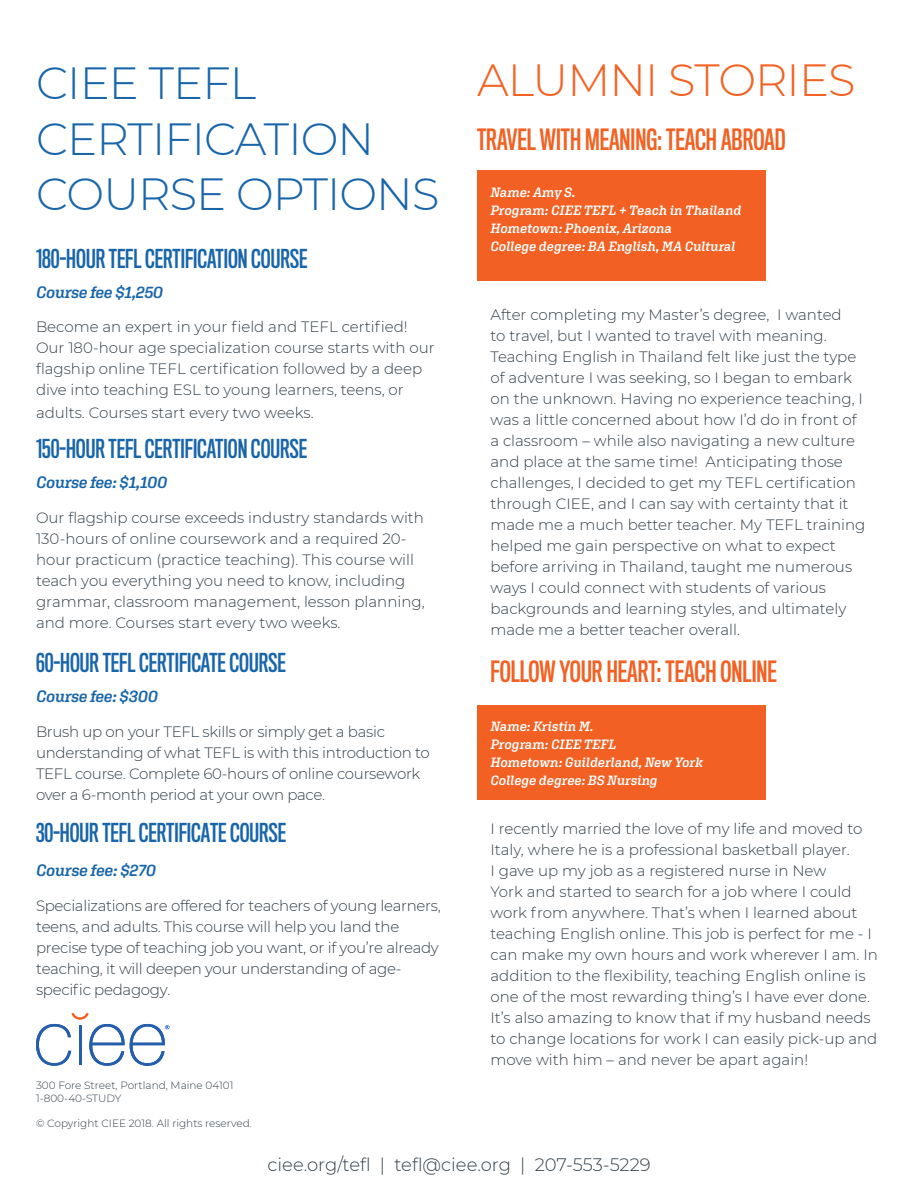
<style>
.page{position:relative;width:918px;height:1188px;background:#fff}
.page>*{position:absolute;margin:0;border:0;box-sizing:border-box;transform-origin:0 0}
.School_Name{font:300 45px/55.5px "Montserrat";letter-spacing:-.02em;color:#1865aa}
.School_Name-2{font:300 45px "Montserrat";letter-spacing:-.02em;color:#f26223}
.t1{font:27px "Titling Gothic FB Comp Standard";color:#f26123}
.Body_Text{font:24px "Titling Gothic FB Comp Standard";color:#1865aa}
.Body_Copy{font:300 18px "Montserrat";color:#313e48}
.Body_Text-2{font:italic 600 16.5px "Aglet Slab";letter-spacing:-.02em;color:#1865aa}
.Body_Text-3{font:300 15px/21px "Montserrat";color:#313e48}
.Body_Text-4{font:300 15px/21px "Montserrat";letter-spacing:-.02em;color:#313e48}
.t2{font:italic 600 13.5px "Aglet Slab";letter-spacing:-.005em;color:#fff}
.Copyright-Brand_Neut{font:300 10.5px/13.5px "Montserrat";color:#313e48}
.s1{color:#f26223}
</style>
<div class="page">
<div style="left:477px;top:170px;width:289px;height:111px;background:#f26123"></div>
<div style="left:477px;top:705px;width:289px;height:94px;background:#f26123"></div>
<svg style="left:36px;top:1013px;width:133px;height:53px"></svg>
<p class="School_Name" style="left:36px;top:54px;width:405px">CIEE TEFL<br>CERTIFICATION<br>COURSE OPTIONS</p>
<h1 class="Body_Text" style="left:36px;top:245px;width:273px">180-HOUR TEFL CERTIFICATION COURSE</h1>
<p class="Body_Text-2" style="left:36px;top:282px;width:129px">Course fee $1,250</p>
<p class="Body_Text-3" style="left:36px;top:316px;width:400px">Become an expert in your field and TEFL certified!<br>Our 180-hour age specialization course starts with our flagship online TEFL certification followed by a deep dive into teaching ESL to young learners, teens, or</p>
<p class="Body_Text-3" style="left:36px;top:402px;width:279px">adults. Courses start every two weeks.</p>
<h1 class="Body_Text" style="left:36px;top:435px;width:273px">150-HOUR TEFL CERTIFICATION COURSE</h1>
<p class="Body_Text-2" style="left:36px;top:472px;width:133px">Course fee: $1,100</p>
<p class="Body_Text-3" style="left:36px;top:507px;width:390px">Our flagship course exceeds industry standards with 130-hours of online coursework and a required 20- hour practicum (practice teaching). This course will teach you everything you need to know, including grammar, classroom management, lesson planning, and more. Courses start every two weeks.</p>
<h1 class="Body_Text" style="left:36px;top:649px;width:251px">60-HOUR TEFL CERTIFICATE COURSE</h1>
<p class="Body_Text-2" style="left:36px;top:686px;width:124px">Course fee: $300</p>
<p class="Body_Text-4" style="left:36px;top:720px;width:395px">Brush up on your TEFL skills or simply get a basic understanding of what TEFL is with this introduction to TEFL course. Complete 60-hours of online coursework over a 6-month period at your own pace.</p>
<p class="Body_Text" style="left:36px;top:818px;width:252px">30-HOUR TEFL CERTIFICATE COURSE</p>
<p class="Body_Text-2" style="left:36px;top:860px;width:122px">Course fee: $270</p>
<p class="Body_Text-4" style="left:36px;top:894px;width:406px">Specializations are offered for teachers of young learners, teens, and adults. This course will help you land the precise type of teaching job you want, or if you’re already teaching, it will deepen your understanding of age&shy;specific pedagogy.</p>
<p class="Copyright-Brand_Neut" style="left:36px;top:1078px;width:199px">300 Fore Street, Portland, Maine 04101<br>1-800-40-STUDY</p>
<p class="Copyright-Brand_Neut" style="left:36px;top:1117px;width:217px">© Copyright CIEE 2018. All rights reserved.</p>
<p class="School_Name-2" style="left:477px;top:50px;width:380px">ALUMNI STORIES</p>
<h1 class="t1" style="left:477px;top:124px;width:310px">TRAVEL WITH <span class="s1">MEANING</span>: TEACH ABROAD</h1>
<h1 class="t2" style="left:490px;top:184px;width:87px">Name: Amy S.</h1>
<h1 class="t2" style="left:490px;top:202px;width:252px">Program: CIEE TEFL + Teach in Thailand</h1>
<h1 class="t2" style="left:490px;top:220px;width:183px">Hometown: Phoenix, Arizona</h1>
<h1 class="t2" style="left:490px;top:238px;width:246px">College degree: BA English, MA Cultural</h1>
<h1 class="Body_Text-3" style="left:490px;top:304px;width:376px">After completing my Master’s degree, I wanted<br>to travel, but I wanted to travel with meaning.<br>Teaching English in Thailand felt like just the type of adventure I was seeking, so I began to embark on the unknown. Having no experience teaching, I was a little concerned about how I’d do in front of a classroom – while also navigating a new culture and place at the same time! Anticipating those challenges, I decided to get my TEFL certification through CIEE, and I can say with certainty that it made me a much better teacher. My TEFL training helped me gain perspective on what to expect before arriving in Thailand, taught me numerous ways I could connect with students of various backgrounds and learning styles, and ultimately made me a better teacher overall.</h1>
<h1 class="t1" style="left:490px;top:656px;width:288px">FOLLOW YOUR HEART: TEACH ONLINE</h1>
<h1 class="t2" style="left:490px;top:718px;width:105px">Name: Kristin M.</h1>
<h1 class="t2" style="left:490px;top:736px;width:127px">Program: CIEE TEFL</h1>
<h1 class="t2" style="left:490px;top:754px;width:214px">Hometown: Guilderland, New York</h1>
<h1 class="t2" style="left:490px;top:772px;width:169px">College degree: BS Nursing</h1>
<p class="Body_Text-3" style="left:490px;top:817px;width:389px">I recently married the love of my life and moved to Italy, where he is a professional basketball player.<br>I gave up my job as a registered nurse in New<br>York and started to search for a job where I could work from anywhere. That’s when I learned about teaching English online. This job is perfect for me - I can make my own hours and work wherever I am. In addition to the flexibility, teaching English online is one of the most rewarding thing’s I have ever done.<br>It’s also amazing to know that if my husband needs to change locations for work I can easily pick-up and move with him – and never be apart again!</p>
<p class="Body_Copy" style="left:268px;top:1153px;width:385px">ciee.org/tefl | tefl@ciee.org | 207-553-5229</p>
</div>
